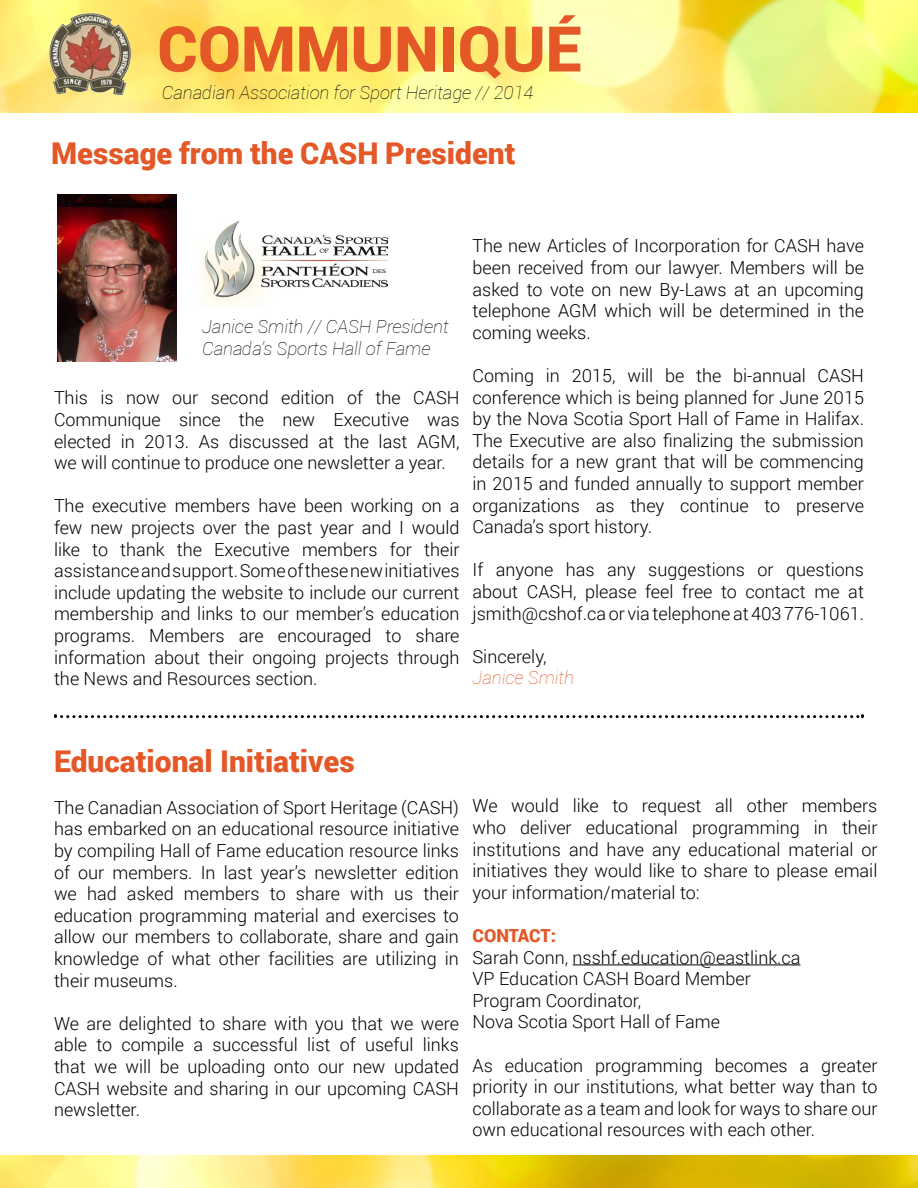
<style>
.page{position:relative;width:918px;height:1188px;background:#fff}
.page>*{position:absolute;margin:0;border:0;box-sizing:border-box;transform-origin:0 0}
.t1{font:900 63px "Roboto";color:#e45726}
.t2{font:900 30px "Roboto";color:#e45726}
.t3{font:300 18px/21.6px "Roboto";color:#000;text-align:justify}
.t4{font:italic 100 18px/21.6px "Roboto";color:#000}
.t5{font:italic 100 18px "Roboto";color:#e45726}
.t6{font:900 18px "Roboto";letter-spacing:-.005em;color:#e45726}
</style>
<div class="page">
<img style="left:0;top:1156px;width:918px;height:32px">
<img style="left:0;top:0;width:918px;height:113px">
<img style="left:37px;top:6px;width:107px;height:104px">
<img style="left:58px;top:194px;width:119px;height:168px">
<img style="left:200px;top:220px;width:188px;height:87px">
<hr style="left:573px;top:964px;width:227px;height:1px;background:#000">
<svg style="left:56px;top:715px;width:807px;height:3px"></svg>
<h1 class="t1" style="left:157px;top:5px;width:426px">Communiqué</h1>
<p class="t4" style="left:162px;top:81px;width:373px">Canadian Association for Sport Heritage // 2014</p>
<h2 class="t2" style="left:51px;top:132px;width:466px">Message from the CASH President</h2>
<p class="t4" style="left:202px;top:316px;width:248px">Janice Smith // CASH President<br>Canada’s Sports Hall of Fame</p>
<p class="t3" style="left:54px;top:387px;width:407px">This is now our second edition of the CASH Communique since the new Executive was elected in 2013. As discussed at the last AGM, we will continue to produce one newsletter a year.</p>
<p class="t3" style="left:54px;top:495px;width:407px">The executive members have been working on a few new projects over the past year and I would like to thank the Executive members for their assistance and support. Some of these new initiatives include updating the website to include our current membership and links to our member’s education programs. Members are encouraged to share information about their ongoing projects through the News and Resources section.</p>
<p class="t3" style="left:472px;top:235px;width:393px">The new Articles of Incorporation for CASH have been received from our lawyer. Members will be asked to vote on new By-Laws at an upcoming telephone AGM which will be determined in the coming weeks.</p>
<p class="t3" style="left:472px;top:364px;width:393px">Coming in 2015, will be the bi-annual CASH conference which is being planned for June 2015 by the Nova Scotia Sport Hall of Fame in Halifax.<br>The Executive are also finalizing the submission details for a new grant that will be commencing in 2015 and funded annually to support member organizations as they continue to preserve Canada’s sport history.</p>
<p class="t3" style="left:472px;top:559px;width:393px">If anyone has any suggestions or questions about CASH, please feel free to contact me at jsmith@cshof.ca or via telephone at 403 776-1061.</p>
<p class="t3" style="left:472px;top:645px;width:76px">Sincerely,</p>
<p class="t5" style="left:472px;top:665px;width:103px">Janice Smith</p>
<h2 class="t2" style="left:54px;top:740px;width:302px">Educational Initiatives</h2>
<p class="t3" style="left:54px;top:796px;width:407px">The Canadian Association of Sport Heritage (CASH) has embarked on an educational resource initiative by compiling Hall of Fame education resource links of our members. In last year’s newsletter edition we had asked members to share with us their education programming material and exercises to allow our members to collaborate, share and gain knowledge of what other facilities are utilizing in their museums.</p>
<p class="t3" style="left:54px;top:1012px;width:407px">We are delighted to share with you that we were able to compile a successful list of useful links that we will be uploading onto our new updated CASH website and sharing in our upcoming CASH newsletter.</p>
<p class="t3" style="left:472px;top:795px;width:406px">We would like to request all other members who deliver educational programming in their institutions and have any educational material or initiatives they would like to share to please email your information/material to:</p>
<p class="t6" style="left:472px;top:923px;width:85px">Contact:</p>
<p class="t3" style="left:472px;top:946px;width:330px;text-align:left">Sarah Conn, nsshf.education@eastlink.ca<br>VP Education CASH Board Member<br>Program Coordinator,<br>Nova Scotia Sport Hall of Fame</p>
<p class="t3" style="left:472px;top:1054px;width:407px">As education programming becomes a greater priority in our institutions, what better way than to collaborate as a team and look for ways to share our own educational resources with each other.</p>
</div>
